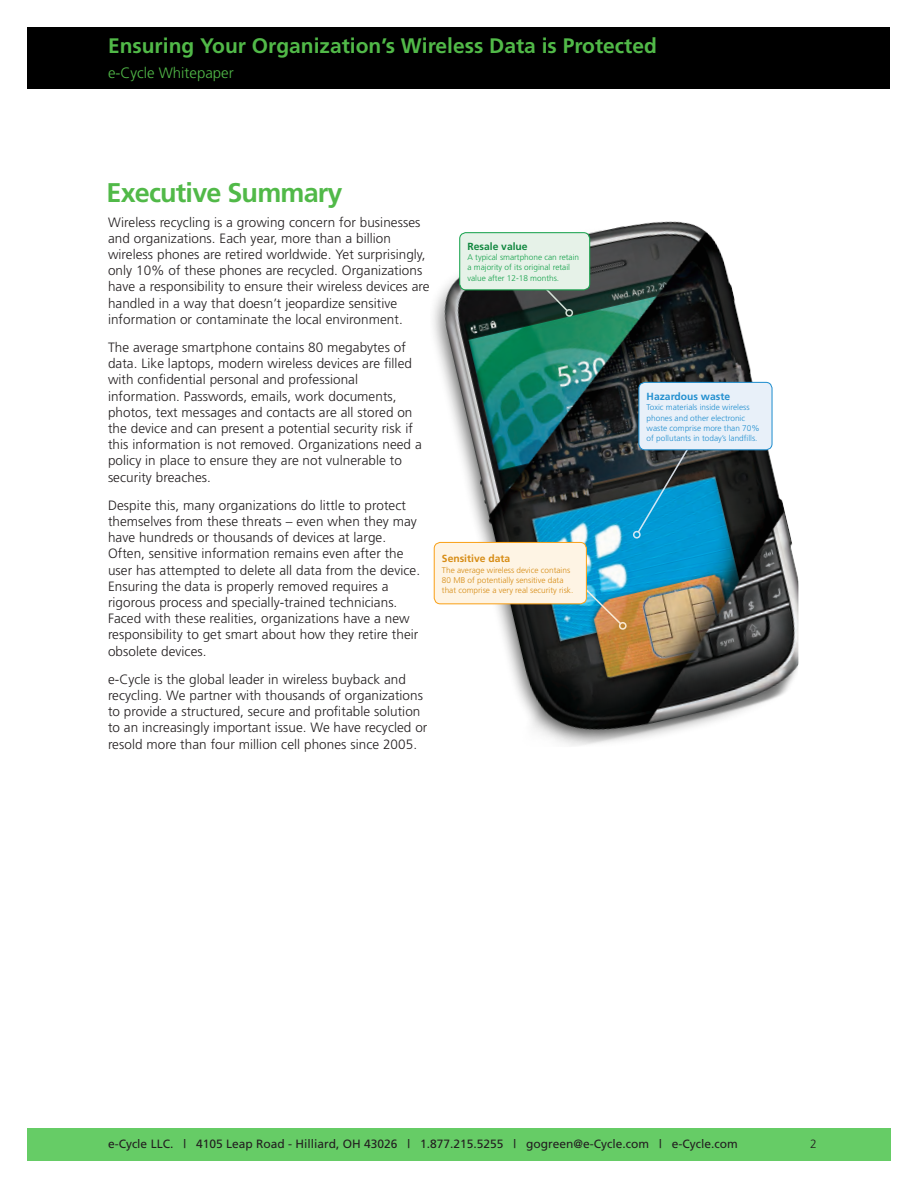
<style>
.page{position:relative;width:918px;height:1188px;background:#fff}
.page>*{position:absolute;margin:0;border:0;box-sizing:border-box;transform-origin:0 0}
.t1{font:700 27px "Frutiger";letter-spacing:-.03em;color:#51b948}
.t2{font:700 21px "Frutiger";color:#51b948}
.t3{font:300 15px "Frutiger";color:#51b948}
.Intro_text_1{font:300 13.5px/16.2px "Frutiger";letter-spacing:.005em;color:#231f20}
.t4{font:12px "Frutiger";color:#231f20}
.t5{font:300 12px "Frutiger";color:#231f20}
.t6{font:700 10.35px "Frutiger";color:#228fcf}
.t7{font:700 10.35px "Frutiger";color:#d78c14}
.t8{font:700 10.35px "Frutiger";color:#11873f}
.t9{font:300 8.25px/10.4px "Frutiger";color:#228fcf}
.t10{font:300 8.25px/10.4px "Frutiger";color:#d78c14}
.t11{font:300 8.25px/10.4px "Frutiger";color:#16a24c}
</style>
<div class="page">
<div style="left:27px;top:27px;width:863px;height:62px;background:#000"></div>
<div style="left:27px;top:1129px;width:864px;height:32px;background:#6c6"></div>
<img style="left:433px;top:221px;width:365px;height:525px">
<svg style="left:636px;top:429px;width:64px;height:105px;background:#1c6d8c"></svg>
<div style="left:633px;top:531px;width:8px;height:8px;border:2px solid #e8f0f9;border-radius:50%"></div>
<div style="left:639px;top:382px;width:133px;height:68px;background:#e8f0f9;border-radius:6px"></div>
<div style="left:638px;top:382px;width:135px;height:68px;border:1px solid #228fcf;border-radius:6px"></div>
<svg style="left:533px;top:290px;width:36px;height:23px"></svg>
<div style="left:565px;top:309px;width:8px;height:8px;border:2px solid #e6f2e8;border-radius:50%"></div>
<svg style="left:546px;top:550px;width:77px;height:76px;background:#56a2b9"></svg>
<div style="left:619px;top:622px;width:8px;height:8px;border:2px solid #fef4e4;border-radius:50%"></div>
<div style="left:460px;top:233px;width:130px;height:57px;background:#e6f2e8;border-radius:6px"></div>
<div style="left:459px;top:232px;width:131px;height:58px;border:1px solid #16a24c;border-radius:6px"></div>
<div style="left:434px;top:542px;width:152px;height:62px;background:#fef4e4;border-radius:6px"></div>
<div style="left:434px;top:542px;width:153px;height:62px;border:1px solid #f9a21c;border-radius:6px"></div>
<h2 class="t2" style="left:108px;top:33px;width:550px">Ensuring Your Organization’s Wireless Data is Protected</h2>
<p class="t3" style="left:108px;top:65px;width:127px">e-Cycle Whitepaper</p>
<p class="t1" style="left:106px;top:177px;width:238px">Executive Summary</p>
<p class="Intro_text_1" style="left:108px;top:214px;width:323px">Wireless recycling is a growing concern for businesses and organizations. Each year, more than a billion wireless phones are retired worldwide. Yet surprisingly, only 10% of these phones are recycled. Organizations have a responsibility to ensure their wireless devices are handled in a way that doesn’t jeopardize sensitive information or contaminate the local environment.</p>
<p class="Intro_text_1" style="left:108px;top:339px;width:315px">The average smartphone contains 80 megabytes of data. Like laptops, modern wireless devices are filled with confidential personal and professional information. Passwords, emails, work documents, photos, text messages and contacts are all stored on the device and can present a potential security risk if this information is not removed. Organizations need a policy in place to ensure they are not vulnerable to security breaches.</p>
<p class="Intro_text_1" style="left:108px;top:497px;width:314px">Despite this, many organizations do little to protect themselves from these threats – even when they may have hundreds or thousands of devices at large.<br>Often, sensitive information remains even after the user has attempted to delete all data from the device.<br>Ensuring the data is properly removed requires a rigorous process and specially-trained technicians.<br>Faced with these realities, organizations have a new responsibility to get smart about how they retire their obsolete devices.</p>
<p class="Intro_text_1" style="left:108px;top:671px;width:321px">e‑Cycle is the global leader in wireless buyback and recycling. We partner with thousands of organizations to provide a structured, secure and profitable solution to an increasingly important issue. We have recycled or resold more than four million cell phones since 2005.</p>
<p class="t8" style="left:467px;top:240px;width:62px">Resale value</p>
<p class="t11" style="left:467px;top:252px;width:113px">A typical smartphone can retain a majority of its original retail value after 12-18 months.</p>
<p class="t7" style="left:442px;top:553px;width:70px">Sensitive data</p>
<p class="t10" style="left:442px;top:565px;width:133px">The average wireless device contains<br>80 MB of potentially sensitive data that comprise a very real security risk.</p>
<p class="t6" style="left:647px;top:390px;width:85px">Hazardous waste</p>
<p class="t9" style="left:647px;top:402px;width:115px">Toxic materials inside wireless phones and other electronic waste comprise more than 70% of pollutants in today’s landfills.</p>
<p class="t4" style="left:108px;top:1137px;width:631px">e-Cycle LLC. | 4105 Leap Road - Hilliard, OH 43026 | 1.877.215.5255 | gogreen@e-Cycle.com | e-Cycle.com</p>
<p class="t5" style="left:810px;top:1137px;width:8px">2</p>
</div>
